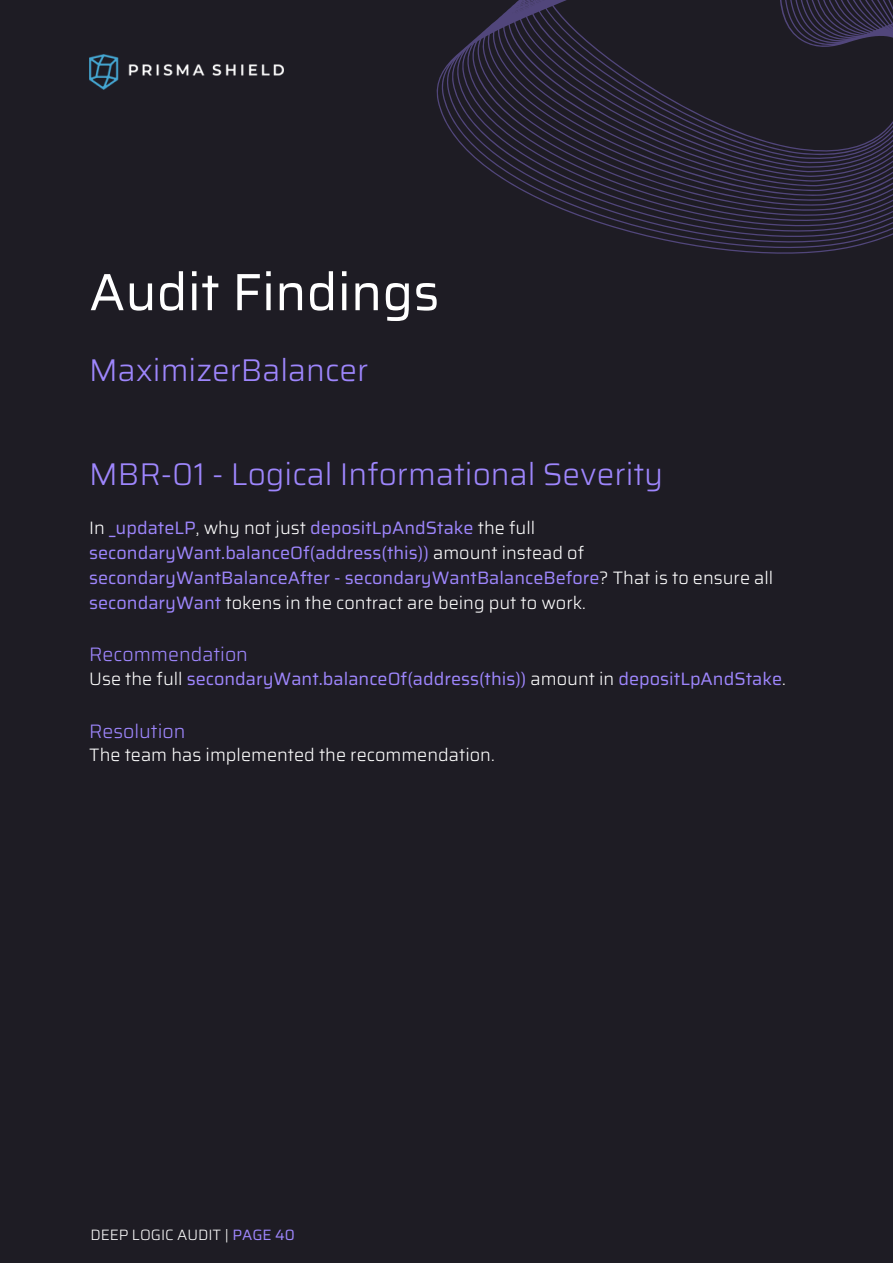
<style>
.page{position:relative;width:893px;height:1264px;background:#fff}
.page>*{position:absolute;margin:0;border:0;box-sizing:border-box;transform-origin:0 0}
.t1{font:52.5px "Saira";color:#fff}
.t2{font:300 31.5px "Saira";color:#9e86fd}
.t3{font:300 19.5px "Saira";color:#9e86fd}
.t4{font:18px/24.8px "Saira";color:#9e86fd}
.t5{font:300 18px "Saira";color:#fff}
.t6{font:300 15px "Saira";color:#fff}
.s1{font-weight:300;color:#fff}
.s2{font-weight:400;color:#9e86fd}
</style>
<div class="page">
<div style="left:0;top:0;width:892px;height:1262px;background:#1e1c24"></div>
<svg style="left:436px;top:0;width:456px;height:254px"></svg>
<img style="left:89px;top:54px;width:195px;height:35px">
<h1 class="t1" style="left:89px;top:250px;width:352px">Audit Findings</h1>
<h2 class="t2" style="left:89px;top:345px;width:280px">MaximizerBalancer</h2>
<h2 class="t2" style="left:89px;top:449px;width:575px">MBR-01 - Logical Informational Severity</h2>
<p class="t4" style="left:89px;top:515px;width:685px"><span class="s1">In</span> _updateLP<span class="s1">, why not just</span> depositLpAndStake <span class="s1">the full </span>secondaryWant.balanceOf(address(this)) <span class="s1">amount instead of </span>secondaryWantBalanceAfter - secondaryWantBalanceBefore<span class="s1">? That is to ensure all </span>secondaryWant <span class="s1">tokens in the contract are being put to work.</span></p>
<p class="t3" style="left:89px;top:639px;width:160px">Recommendation</p>
<p class="t4" style="left:89px;top:666px;width:698px"><span class="s1">Use the full</span> secondaryWant.balanceOf(address(this)) <span class="s1">amount in</span> depositLpAndStake<span class="s1">.</span></p>
<p class="t3" style="left:89px;top:715px;width:98px">Resolution</p>
<p class="t5" style="left:89px;top:741px;width:407px">The team has implemented the recommendation.</p>
<p class="t6" style="left:90px;top:1222px;width:206px">DEEP LOGIC AUDIT | <span class="s2">PAGE 40</span></p>
</div>
